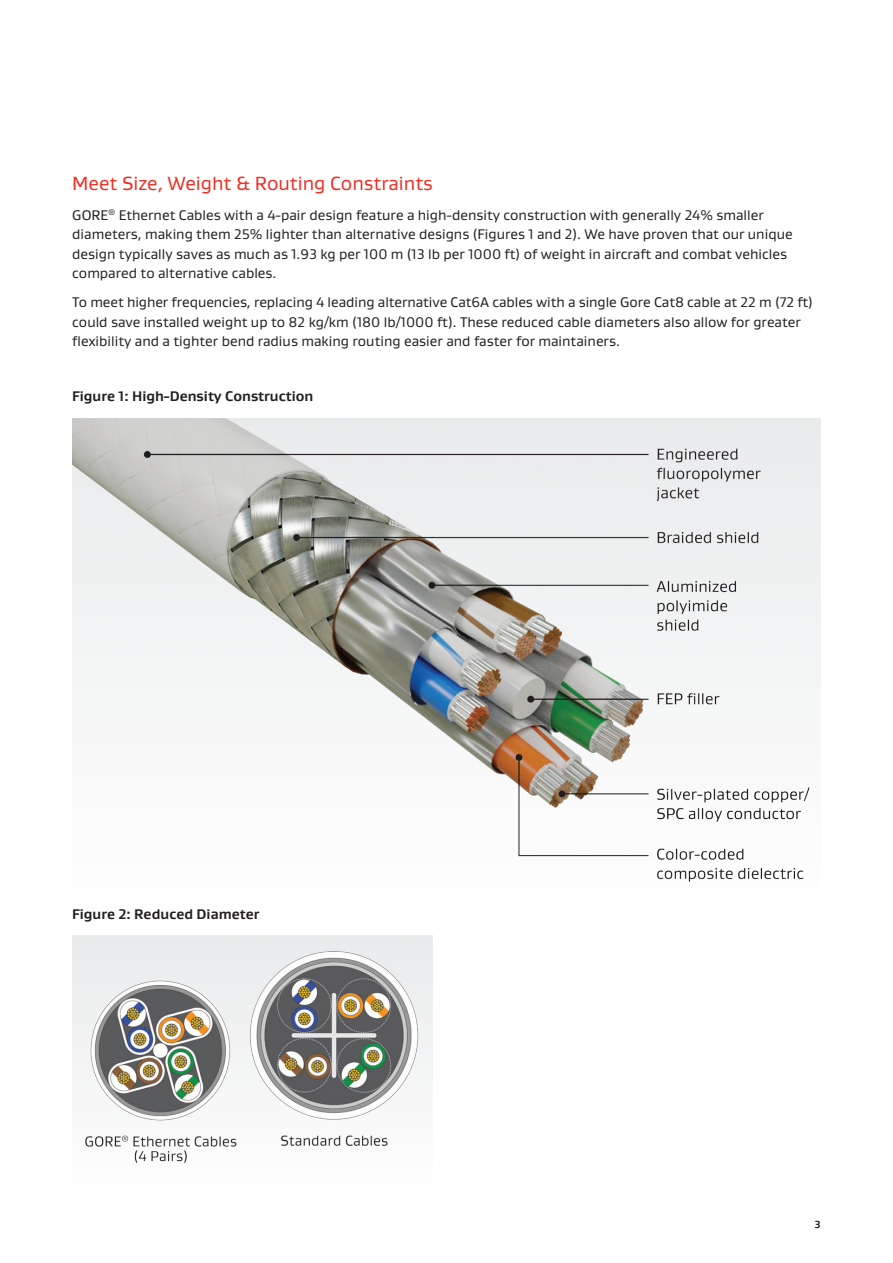
<style>
.page{position:relative;width:893px;height:1263px;background:#fff}
.page>*{position:absolute;margin:0;border:0;box-sizing:border-box;transform-origin:0 0}
.Body_Title_13_16{font:19.5px "Gore Gustan";color:#ee2e22}
.Body_Text_9_5_13{font:14.25px/19.5px "Gore Gustan";color:#231f20}
.Body_Subtitle_9_5_13{font:700 14.25px "Gore Gustan";color:#231f20}
.Legal_Text_7_8_5{font:700 10.5px "Gore Gustan";color:#231f20}
</style>
<div class="page">
<img style="left:72px;top:418px;width:749px;height:464px">
<img style="left:72px;top:935px;width:360px;height:228px">
<p class="Body_Title_13_16" style="left:72px;top:171px;width:362px">Meet Size, Weight &amp; Routing Constraints</p>
<p class="Body_Text_9_5_13" style="left:72px;top:205px;width:722px">GORE<sup>®</sup> Ethernet Cables with a 4-pair design feature a high-density construction with generally 24% smaller diameters, making them 25% lighter than alternative designs (Figures 1 and 2). We have proven that our unique design typically saves as much as 1.93 kg per 100 m (13 lb per 1000 ft) of weight in aircraft and combat vehicles compared to alternative cables.</p>
<p class="Body_Text_9_5_13" style="left:72px;top:292px;width:742px">To meet higher frequencies, replacing 4 leading alternative Cat6A cables with a single Gore Cat8 cable at 22 m (72 ft) could save installed weight up to 82 kg/km (180 lb/1000 ft). These reduced cable diameters also allow for greater flexibility and a tighter bend radius making routing easier and faster for maintainers.</p>
<p class="Body_Subtitle_9_5_13" style="left:72px;top:386px;width:243px">Figure 1: High-Density Construction</p>
<p class="Body_Subtitle_9_5_13" style="left:72px;top:904px;width:189px">Figure 2: Reduced Diameter</p>
<p class="Legal_Text_7_8_5" style="left:814px;top:1217px;width:8px">3</p>
</div>
